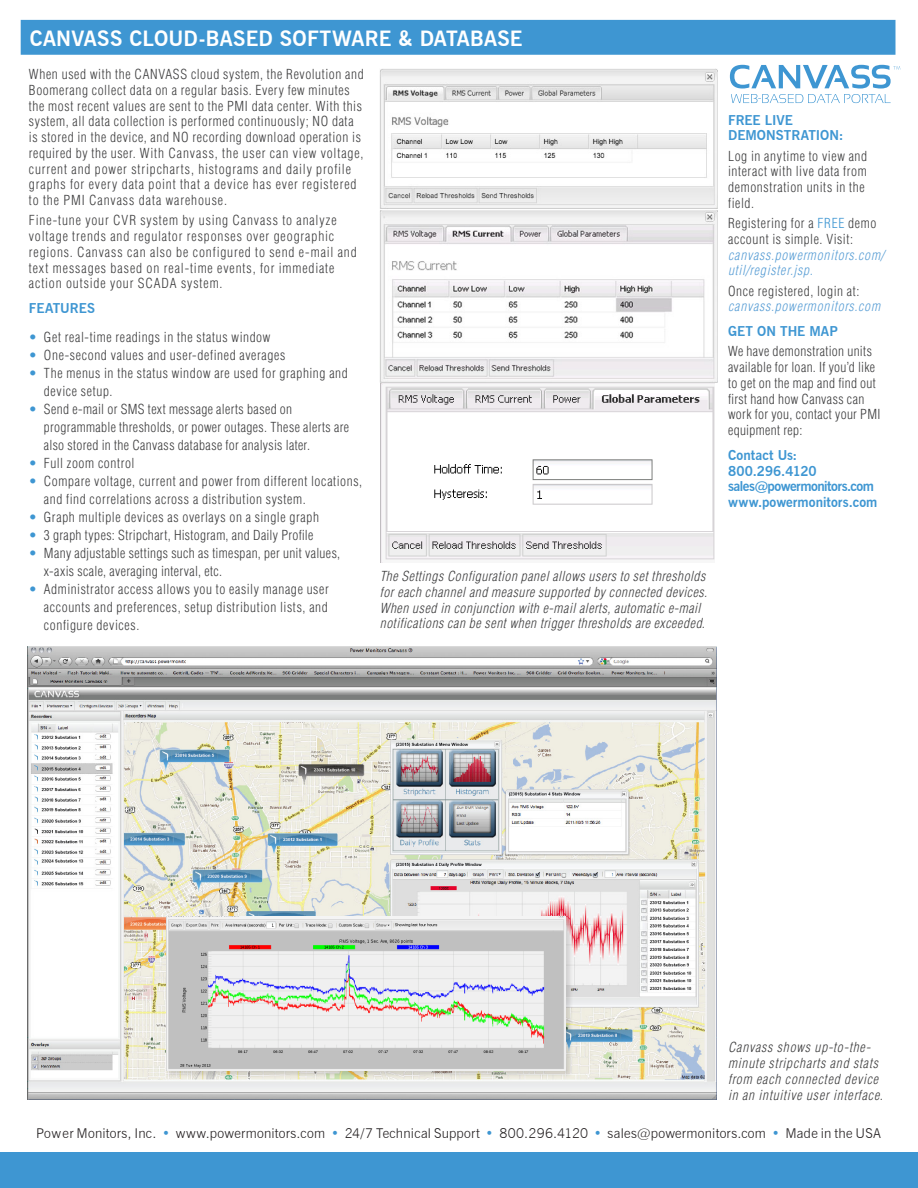
<style>
.page{position:relative;width:918px;height:1188px;background:#fff}
.page>*{position:absolute;margin:0;border:0;box-sizing:border-box;transform-origin:0 0}
.t1{font:700 21px "News Gothic BT";letter-spacing:.005em;color:#fff}
.body{font:300 condensed 13.5px/15.8px "Helvetica";letter-spacing:.045em;color:#3e3e3f}
.body-2{font:300 condensed 13.5px/15.8px "Helvetica";letter-spacing:.025em;color:#3e3e3f}
.body-3{font:italic 300 condensed 13.5px/15.8px "Helvetica";letter-spacing:.045em;color:#3e3e3f}
.body-4{font:300 condensed 13.5px/15.8px "Helvetica";letter-spacing:.065em;color:#3e3e3f}
.body-5{font:italic 300 condensed 13.5px/15.8px "Helvetica";letter-spacing:.06em;color:#599ed5}
.t2{font:300 13.5px "News Gothic BT";letter-spacing:.02em;color:#231f20}
.t3{font:700 13.5px/15.8px "News Gothic BT";color:#3e96d2}
.s1{color:#3e96d2}
.s2{font-style:normal;color:#3e3e3f}
.s3{font-style:normal;color:#3e96d2}
</style>
<div class="page">
<img style="left:27px;top:647px;width:689px;height:453px">
<div style="left:166px;top:916px;width:407px;height:162px;background:#231f20;opacity:.15"></div>
<img style="left:166px;top:917px;width:400px;height:153px">
<div style="left:21px;top:20px;width:875px;height:35px;background:#3e96d2"></div>
<div style="left:0;top:1152px;width:918px;height:36px;background:#3e96d2"></div>
<img style="left:380px;top:383px;width:335px;height:179px">
<img style="left:380px;top:210px;width:337px;height:173px">
<img style="left:380px;top:68px;width:337px;height:141px">
<svg style="left:729px;top:65px;width:171px;height:38px"></svg>
<p class="t1" style="left:30px;top:26px;width:494px">CANVASS CLOUD-BASED SOFTWARE &amp; DATABASE</p>
<p class="body" style="left:29px;top:66px;width:336px">When used with the CANVASS cloud system, the Revolution and Boomerang collect data on a regular basis. Every few minutes the most recent values are sent to the PMI data center. With this system, all data collection is performed continuously; NO data is stored in the device, and NO recording download operation is required by the user. With Canvass, the user can view voltage, current and power stripcharts, histograms and daily profile graphs for every data point that a device has ever registered to the PMI Canvass data warehouse.</p>
<p class="body-4" style="left:29px;top:213px;width:329px">Fine-tune your CVR system by using Canvass to analyze voltage trends and regulator responses over geographic regions. Canvass can also be configured to send e-mail and text messages based on real-time events, for immediate action outside your SCADA system.</p>
<h4 class="t3" style="left:29px;top:300px;width:68px">FEATURES</h4>
<p class="body" style="left:29px;top:329px;width:243px"><span class="s1">•</span> Get real-time readings in the status window</p>
<p class="body" style="left:29px;top:347px;width:258px"><span class="s1">•</span> One-second values and user-defined averages</p>
<p class="body" style="left:44px;top:364px;width:305px;line-height:18px;text-indent:-15px"><span class="s1">•</span> The menus in the status window are used for graphing and device setup.</p>
<p class="body-2" style="left:44px;top:400px;width:307px;line-height:18px;text-indent:-15px"><span class="s1">•</span> Send e-mail or SMS text message alerts based on programmable thresholds, or power outages. These alerts are also stored in the Canvass database for analysis later.</p>
<p class="body" style="left:29px;top:455px;width:107px"><span class="s1">•</span> Full zoom control</p>
<p class="body" style="left:44px;top:472px;width:320px;line-height:18px;text-indent:-15px"><span class="s1">•</span> Compare voltage, current and power from different locations, and find correlations across a distribution system.</p>
<p class="body" style="left:29px;top:509px;width:292px"><span class="s1">•</span> Graph multiple devices as overlays on a single graph</p>
<p class="body-2" style="left:29px;top:527px;width:286px"><span class="s1">•</span> 3 graph types: Stripchart, Histogram, and Daily Profile</p>
<p class="body-2" style="left:44px;top:544px;width:298px;line-height:18px;text-indent:-15px"><span class="s1">•</span> Many adjustable settings such as timespan, per unit values, x-axis scale, averaging interval, etc.</p>
<p class="body" style="left:44px;top:580px;width:286px;line-height:18px;text-align:justify;text-indent:-15px"><span class="s1">•</span> Administrator access allows you to easily manage user accounts and preferences, setup distribution lists, and configure devices.</p>
<p class="body-3" style="left:380px;top:568px;width:329px">The Settings Configuration panel allows users to set thresholds for each channel and measure supported by connected devices.<br>When used in conjunction with e-mail alerts, automatic e-mail notifications can be sent when trigger thresholds are exceeded.</p>
<h4 class="t3" style="left:728px;top:112px;width:117px">FREE LIVE<br>DEMONSTRATION:</h4>
<p class="body" style="left:728px;top:148px;width:141px">Log in anytime to view and interact with live data from demonstration units in the field.</p>
<p class="body-5" style="left:728px;top:215px;width:158px"><span class="s2">Registering for a</span> <span class="s3">FREE</span> <span class="s2">demo account is simple. Visit: </span>canvass.powermonitors.com/ util/register.jsp.</p>
<p class="body-5" style="left:728px;top:283px;width:153px"><span class="s2">Once registered, login at: </span>canvass.powermonitors.com</p>
<h4 class="t3" style="left:728px;top:323px;width:111px">GET ON THE MAP</h4>
<p class="body-2" style="left:728px;top:343px;width:154px">We have demonstration units available for loan. If you’d like to get on the map and find out first hand how Canvass can work for you, contact your PMI equipment rep:</p>
<h4 class="t3" style="left:728px;top:447px;width:151px">Contact Us:<br>800.296.4120 sales@powermonitors.com www.powermonitors.com</h4>
<p class="body-3" style="left:728px;top:1040px;width:156px">Canvass shows up-to-the&shy;minute stripcharts and stats from each connected device in an intuitive user interface.</p>
<h4 class="t2" style="left:36px;top:1125px;width:847px">Power Monitors, Inc. <span class="s1">•</span> www.powermonitors.com <span class="s1">•</span> 24/7 Technical Support <span class="s1">•</span> 800.296.4120 <span class="s1">•</span> sales@powermonitors.com <span class="s1">•</span> Made in the USA</h4>
</div>
